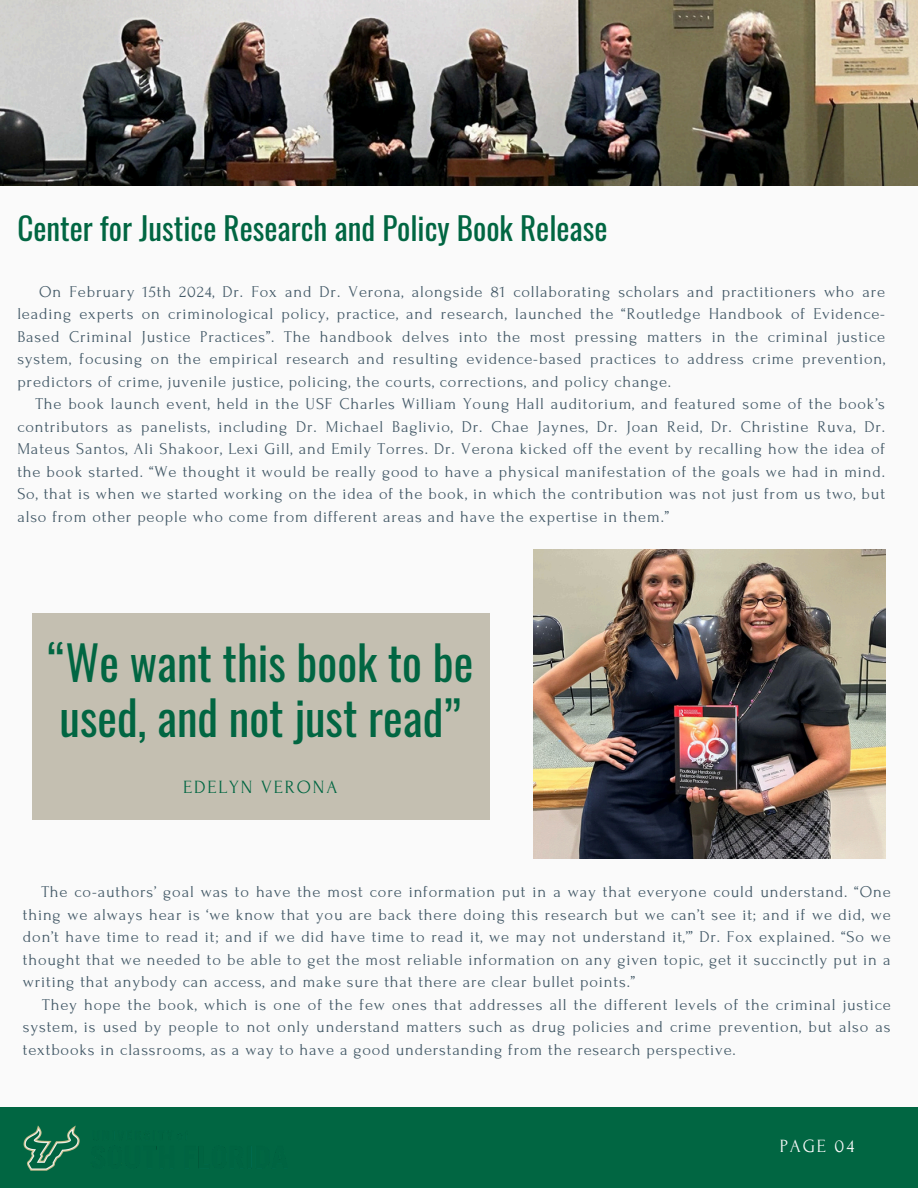
<style>
.page{position:relative;width:918px;height:1188px;background:#fafafa}
.page>*{position:absolute;margin:0;border:0;box-sizing:border-box;transform-origin:0 0}
.t1{font:46.65px/55.1px "Oswald";color:#016642}
.t2{font:31.2px "Oswald";color:#016642}
.t3{font:18.6px "Forum";letter-spacing:.1em;color:#016642}
.t4{font:18.6px "Forum";letter-spacing:.1em;color:#fafafa}
.t5{font:16.5px/22.5px "Forum";letter-spacing:.05em;color:#435967;text-align:justify}
</style>
<div class="page">
<div style="left:32px;top:613px;width:458px;height:207px;background:#c4bfb1"></div>
<div style="left:0;top:1107px;width:918px;height:81px;background:#016642"></div>
<img style="left:0;top:0;width:918px;height:186px">
<img style="left:534px;top:550px;width:352px;height:309px">
<img style="left:23px;top:1125px;width:253px;height:46px">
<h2 class="t2" style="left:17px;top:204px;width:592px">Center for Justice Research and Policy Book Release</h2>
<p class="t5" style="left:17px;top:281px;width:869px;text-indent:22px">On February 15th 2024, Dr. Fox and Dr. Verona, alongside 81 collaborating scholars and practitioners who are leading experts on criminological policy, practice, and research, launched the “Routledge Handbook of Evidence-Based Criminal Justice Practices”. The handbook delves into the most pressing matters in the criminal justice system, focusing on the empirical research and resulting evidence-based practices to address crime prevention, predictors of crime, juvenile justice, policing, the courts, corrections, and policy change.</p>
<p class="t5" style="left:17px;top:393px;width:869px;text-indent:18px">The book launch event, held in the USF Charles William Young Hall auditorium, and featured some of the book’s contributors as panelists, including Dr. Michael Baglivio, Dr. Chae Jaynes, Dr. Joan Reid, Dr. Christine Ruva, Dr.<br>Mateus Santos, Ali Shakoor, Lexi Gill, and Emily Torres. Dr. Verona kicked off the event by recalling how the idea of the book started. “We thought it would be really good to have a physical manifestation of the goals we had in mind.<br>So, that is when we started working on the idea of the book, in which the contribution was not just from us two, but also from other people who come from different areas and have the expertise in them.”</p>
<h1 class="t1" style="left:47px;top:633px;width:427px">“We want this book to be used, and not just read”</h1>
<h3 class="t3" style="left:183px;top:777px;width:156px">EDELYN VERONA</h3>
<p class="t5" style="left:23px;top:881px;width:869px;text-indent:18px">The co-authors’ goal was to have the most core information put in a way that everyone could understand. “One thing we always hear is ‘we know that you are back there doing this research but we can’t see it; and if we did, we don’t have time to read it; and if we did have time to read it, we may not understand it,’” Dr. Fox explained. “So we thought that we needed to be able to get the most reliable information on any given topic, get it succinctly put in a writing that anybody can access, and make sure that there are clear bullet points.”</p>
<p class="t5" style="left:23px;top:994px;width:869px;text-indent:19px">They hope the book, which is one of the few ones that addresses all the different levels of the criminal justice system, is used by people to not only understand matters such as drug policies and crime prevention, but also as textbooks in classrooms, as a way to have a good understanding from the research perspective.</p>
<p class="t4" style="left:780px;top:1136px;width:76px">PAGE 04</p>
</div>
